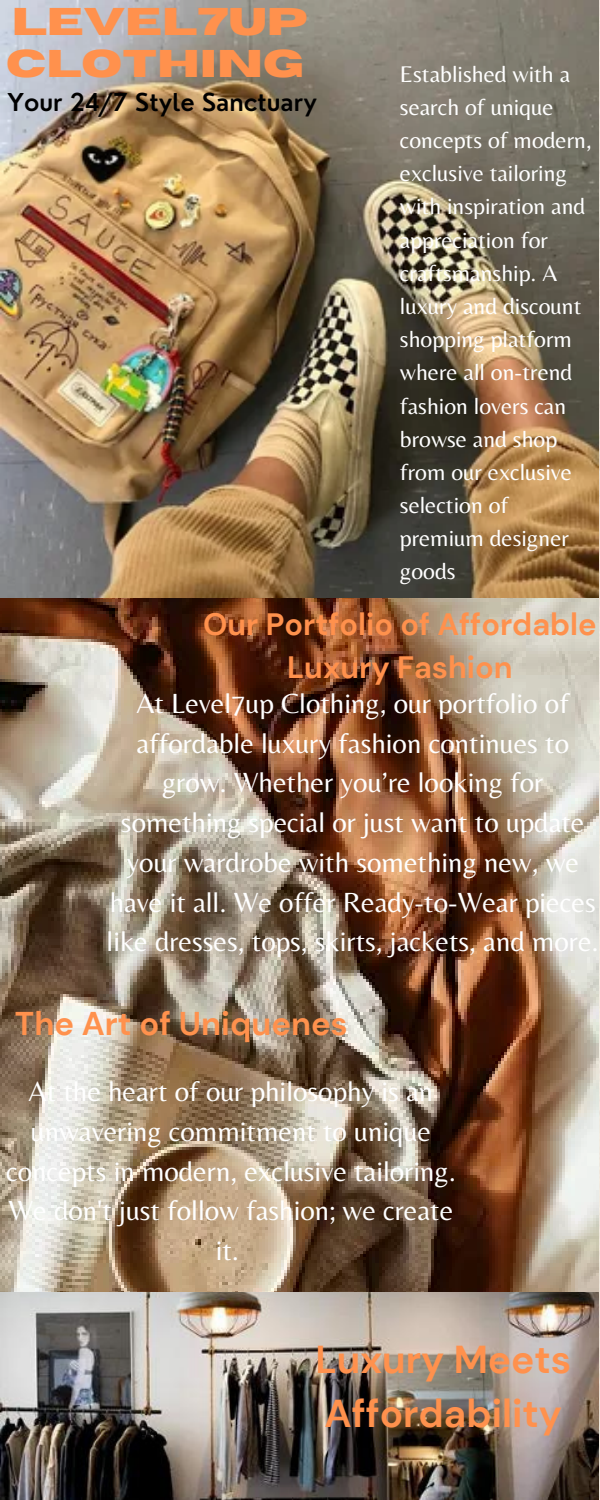
<style>
.page{position:relative;width:600px;height:1500px;background:#fff}
.page>*{position:absolute;margin:0;border:0;box-sizing:border-box;transform-origin:0 0}
.t1{font:700 38.8px/54px "DM Sans";color:#ff914d}
.t2{font:700 38.5px/42.8px "Horizon";color:#ff914d}
.t3{font:700 32.8px "DM Sans";color:#ff914d}
.t4{font:700 30.8px/42.8px "DM Sans";color:#ff914d;text-align:center}
.t5{font:28.8px/39.8px "Belleza";color:#fff;text-align:center}
.t6{font:600 24px "Nourd";color:#000}
.t7{font:23.6px/33.2px "Belleza";color:#fff}
</style>
<div class="page">
<img style="left:0;top:0;width:598px;height:1291px">
<img style="left:1px;top:1286px;width:597px;height:214px">
<p class="t2" style="left:6px;top:1px;width:304px">LEVEL7UP<br>CLOTHING</p>
<p class="t6" style="left:8px;top:87px;width:311px">Your 24/7 Style Sanctuary</p>
<p class="t7" style="left:400px;top:57px;width:193px">Established with a search of unique concepts of modern, exclusive tailoring with inspiration and appreciation for craftsmanship. A luxury and discount shopping platform where all on-trend fashion lovers can browse and shop from our exclusive selection of premium designer goods</p>
<p class="t4" style="left:203px;top:603px;width:395px">Our Portfolio of Affordable<br>Luxury Fashion</p>
<p class="t5" style="left:107px;top:683px;width:494px">At Level7up Clothing, our portfolio of affordable luxury fashion continues to grow. Whether you’re looking for something special or just want to update your wardrobe with something new, we have it all. We offer Ready-to-Wear pieces like dresses, tops, skirts, jackets, and more.</p>
<p class="t3" style="left:15px;top:1002px;width:334px">The Art of Uniquenes</p>
<p class="t5" style="left:6px;top:1071px;width:451px">At the heart of our philosophy is an unwavering commitment to unique concepts in modern, exclusive tailoring.<br>We don't just follow fashion; we create it.</p>
<p class="t1" style="left:315px;top:1332px;width:257px">Luxury Meets<br>Affordability</p>
</div>
